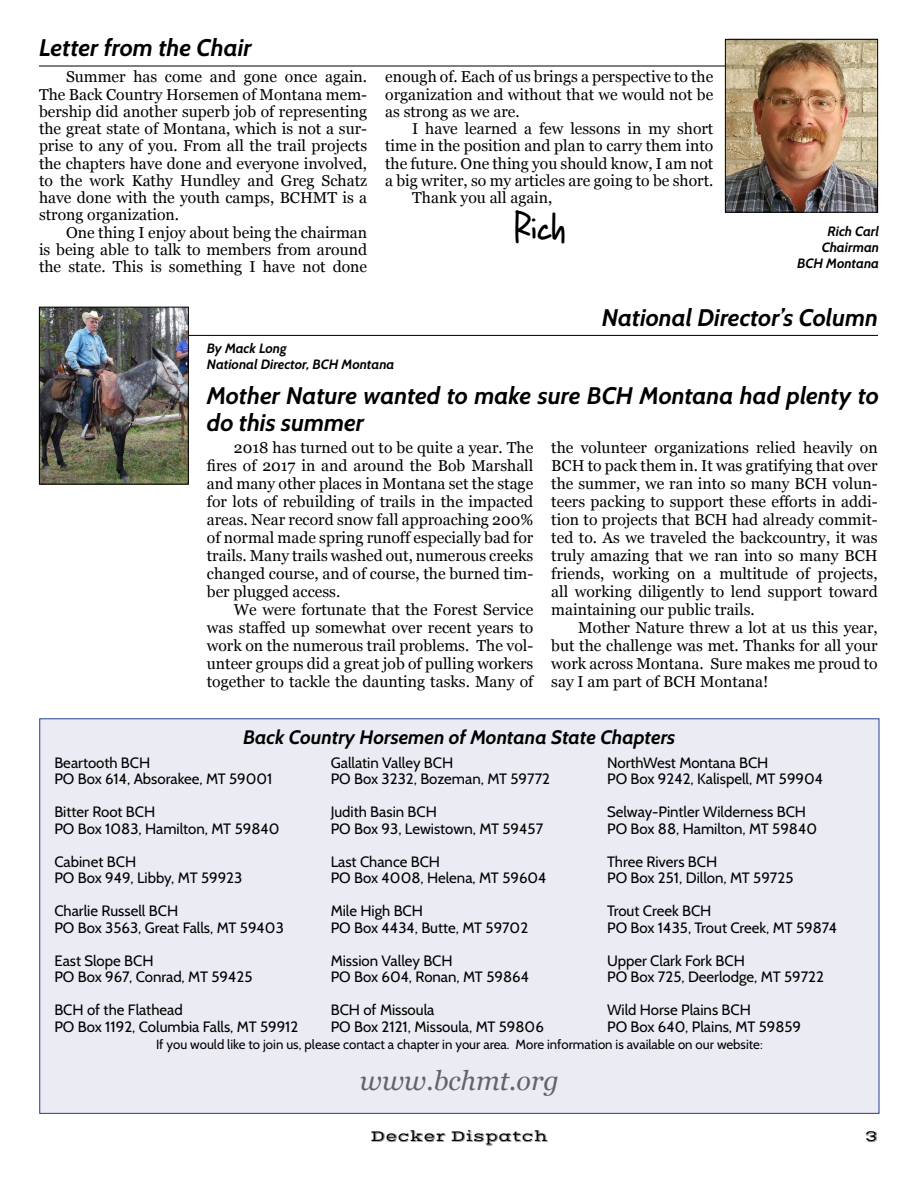
<style>
.page{position:relative;width:918px;height:1188px;background:#fff}
.page>*{position:absolute;margin:0;border:0;box-sizing:border-box;transform-origin:0 0}
.t1{font:36px "Lightupthe World";color:#000}
.t2{font:italic 27px "Georgia";color:#636466}
.t3{font:italic 700 24px/27px "Cabin";color:#000}
.t4{font:italic 700 19.5px "Cabin";color:#000}
.t5{font:15.75px/18px "Georgia";color:#000;text-align:justify}
.t6{font:15.75px "Vast Shadow";color:#000}
.t7{font:15px/16.5px "Cabin";color:#000}
.t8{font:italic 700 13.5px/16.2px "Cabin";color:#000}
.t9{font:13.2px "Cabin";color:#000}
</style>
<div class="page">
<hr style="left:45px;top:335px;width:833px;height:1px;background:#000">
<img style="left:41px;top:309px;width:146px;height:173px">
<div style="left:39px;top:307px;width:150px;height:177px;border:1px solid #000"></div>
<hr style="left:39px;top:66px;width:723px;height:1px;background:#000">
<img style="left:727px;top:41px;width:149px;height:170px">
<div style="left:725px;top:39px;width:153px;height:174px;border:1px solid #000"></div>
<div style="left:40px;top:719px;width:839px;height:394px;background:#ebebf4"></div>
<h3 class="t3" style="left:39px;top:34px;width:214px">Letter from the Chair</h3>
<p class="t5" style="left:39px;top:69px;width:330px;line-height:17.2px;text-indent:27px">Summer has come and gone once again.<br>The Back Country Horsemen of Montana mem&shy;bership did another superb job of representing the great state of Montana, which is not a sur&shy;prise to any of you. From all the trail projects the chapters have done and everyone involved, to the work Kathy Hundley and Greg Schatz have done with the youth camps, BCHMT is a strong organization.</p>
<p class="t5" style="left:39px;top:224px;width:330px;line-height:17.2px;text-indent:27px">One thing I enjoy about being the chairman is being able to talk to members from around the state. This is something I have not done</p>
<p class="t5" style="left:385px;top:69px;width:330px;line-height:17.2px">enough of. Each of us brings a perspective to the organization and without that we would not be as strong as we are.</p>
<p class="t5" style="left:412px;top:120px;width:303px">I have learned a few lessons in my short</p>
<p class="t5" style="left:385px;top:137px;width:330px">time in the position and plan to carry them into</p>
<p class="t5" style="left:385px;top:154px;width:330px">the future. One thing you should know, I am not</p>
<p class="t5" style="left:385px;top:172px;width:330px">a big writer, so my articles are going to be short.</p>
<p class="t5" style="left:412px;top:189px;width:142px">Thank you all again,</p>
<h1 class="t1" style="left:515px;top:201px;width:52px">Rich</h1>
<p class="t8" style="left:797px;top:223px;width:83px;text-align:right">Rich Carl<br>Chairman<br>BCH Montana</p>
<h3 class="t3" style="left:602px;top:304px;width:278px">National Director’s Column</h3>
<p class="t8" style="left:207px;top:340px;width:189px">By Mack Long<br>National Director, BCH Montana</p>
<h3 class="t3" style="left:207px;top:382px;width:674px">Mother Nature wanted to make sure BCH Montana had plenty to do this summer</h3>
<p class="t5" style="left:207px;top:439px;width:328px;text-indent:27px">2018 has turned out to be quite a year. The fires of 2017 in and around the Bob Marshall and many other places in Montana set the stage for lots of rebuilding of trails in the impacted areas. Near record snow fall approaching 200% of normal made spring runoff especially bad for trails. Many trails washed out, numerous creeks changed course, and of course, the burned tim&shy;ber plugged access.</p>
<p class="t5" style="left:207px;top:601px;width:328px;text-indent:27px">We were fortunate that the Forest Service was staffed up somewhat over recent years to work on the numerous trail problems. The vol&shy;unteer groups did a great job of pulling workers together to tackle the daunting tasks. Many of</p>
<p class="t5" style="left:551px;top:439px;width:328px">the volunteer organizations relied heavily on BCH to pack them in. It was gratifying that over the summer, we ran into so many BCH volun&shy;teers packing to support these efforts in addi&shy;tion to projects that BCH had already commit&shy;ted to. As we traveled the backcountry, it was truly amazing that we ran into so many BCH friends, working on a multitude of projects, all working diligently to lend support toward maintaining our public trails.</p>
<p class="t5" style="left:551px;top:619px;width:328px;text-indent:27px">Mother Nature threw a lot at us this year, but the challenge was met. Thanks for all your work across Montana. Sure makes me proud to say I am part of BCH Montana!</p>
<p class="t4" style="left:243px;top:725px;width:434px">Back Country Horsemen of Montana State Chapters</p>
<p class="t7" style="left:54px;top:754px;width:220px">Beartooth BCH<br>PO Box 614, Absorakee, MT 59001</p>
<p class="t7" style="left:54px;top:804px;width:227px">Bitter Root BCH<br>PO Box 1083, Hamilton, MT 59840</p>
<p class="t7" style="left:54px;top:853px;width:190px">Cabinet BCH<br>PO Box 949, Libby, MT 59923</p>
<p class="t7" style="left:54px;top:903px;width:231px">Charlie Russell BCH<br>PO Box 3563, Great Falls, MT 59403</p>
<p class="t7" style="left:54px;top:952px;width:200px">East Slope BCH<br>PO Box 967, Conrad, MT 59425</p>
<p class="t7" style="left:54px;top:1002px;width:246px">BCH of the Flathead<br>PO Box 1192, Columbia Falls, MT 59912</p>
<p class="t7" style="left:331px;top:754px;width:221px">Gallatin Valley BCH<br>PO Box 3232, Bozeman, MT 59772</p>
<p class="t7" style="left:331px;top:804px;width:214px">Judith Basin BCH<br>PO Box 93, Lewistown, MT 59457</p>
<p class="t7" style="left:331px;top:853px;width:217px">Last Chance BCH<br>PO Box 4008, Helena, MT 59604</p>
<p class="t7" style="left:331px;top:903px;width:199px">Mile High BCH<br>PO Box 4434, Butte, MT 59702</p>
<p class="t7" style="left:331px;top:952px;width:200px">Mission Valley BCH<br>PO Box 604, Ronan, MT 59864</p>
<p class="t7" style="left:331px;top:1002px;width:215px">BCH of Missoula<br>PO Box 2121, Missoula, MT 59806</p>
<p class="t7" style="left:607px;top:754px;width:218px">NorthWest Montana BCH<br>PO Box 9242, Kalispell, MT 59904</p>
<p class="t7" style="left:607px;top:804px;width:212px">Selway-Pintler Wilderness BCH<br>PO Box 88, Hamilton, MT 59840</p>
<p class="t7" style="left:607px;top:853px;width:188px">Three Rivers BCH<br>PO Box 251, Dillon, MT 59725</p>
<p class="t7" style="left:607px;top:903px;width:232px">Trout Creek BCH<br>PO Box 1435, Trout Creek, MT 59874</p>
<p class="t7" style="left:607px;top:952px;width:218px">Upper Clark Fork BCH<br>PO Box 725, Deerlodge, MT 59722</p>
<p class="t7" style="left:607px;top:1002px;width:196px">Wild Horse Plains BCH<br>PO Box 640, Plains, MT 59859</p>
<p class="t9" style="left:156px;top:1036px;width:608px">If you would like to join us, please contact a chapter in your area. More information is available on our website:</p>
<h2 class="t2" style="left:360px;top:1064px;width:201px">www.bchmt.org</h2>
<p class="t6" style="left:371px;top:1126px;width:179px">Decker Dispatch</p>
<p class="t6" style="left:865px;top:1126px;width:14px">3</p>
</div>
